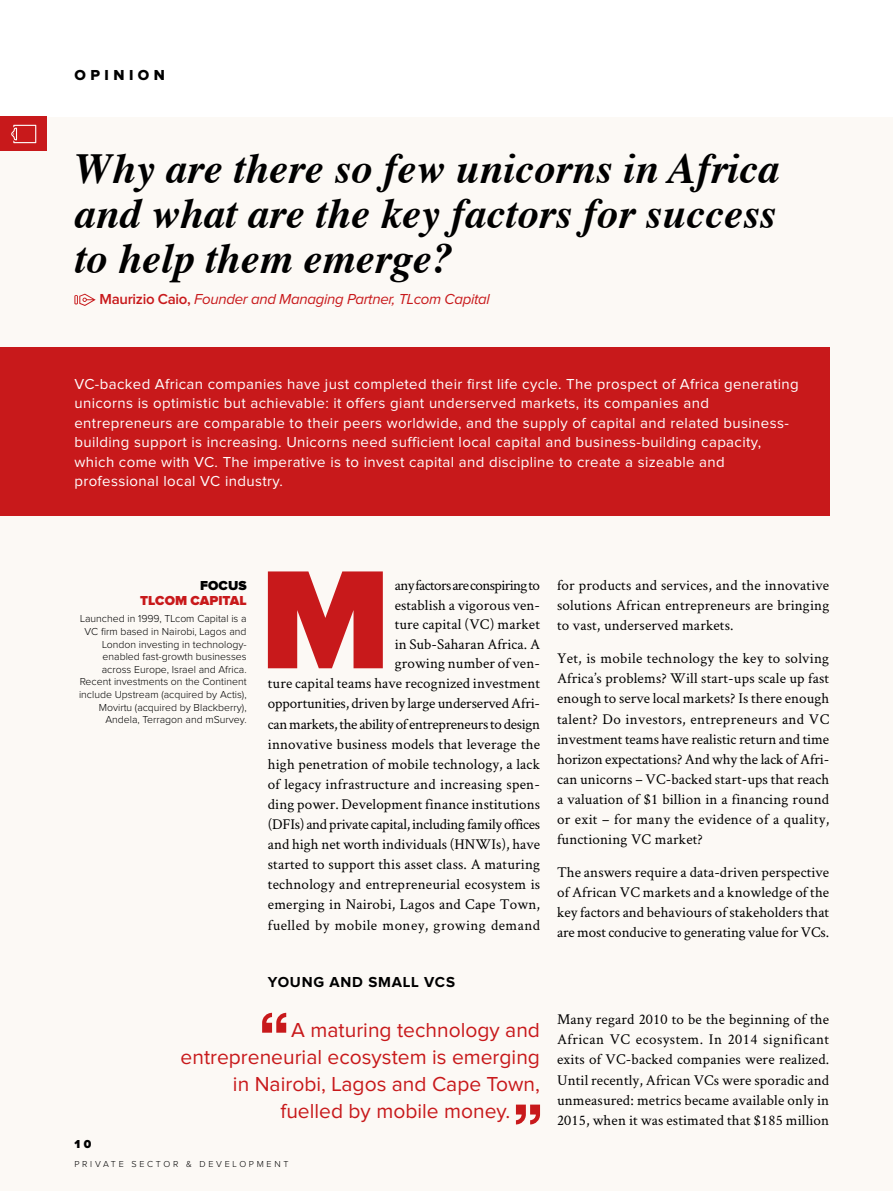
<style>
.page{position:relative;width:893px;height:1191px;background:#fff}
.page>*{position:absolute;margin:0;border:0;box-sizing:border-box;transform-origin:0 0}
.t1{font:900 145.2px "Proxima Nova";color:#c8191b}
.t2{font:italic 700 42.75px/45px "Times";color:#000;text-align:justify}
.t3{font:21px "Proxima Nova";color:#c8191b}
.t4{font:15px/20.1px "Crimson Text";letter-spacing:.01em;color:#000;text-align:justify}
.t5{font:15px/19.5px "Proxima Nova";letter-spacing:.025em;color:#fff}
.t6{font:italic 15px "Proxima Nova";letter-spacing:-.02em;color:#c8191b}
.t7{font:700 15px "Proxima Nova";letter-spacing:.05em;color:#000}
.t8{font:15px "Proxima Nova Extrabld";letter-spacing:.3em;color:#000}
.t9{font:900 13.5px "Proxima Nova";color:#c8191b}
.t10{font:900 13.5px "Proxima Nova";color:#000}
.t11{font:900 12px "Proxima Nova";color:#000}
.t12{font:300 10.5px/12.6px "Proxima Nova";color:#000;text-align:right}
.t13{font:300 9px "Proxima Nova";letter-spacing:.3em;color:#000}
.s1{font-weight:600;font-style:normal}
</style>
<div class="page">
<div style="left:0;top:117px;width:893px;height:1074px;background:#fcf9f5"></div>
<svg style="left:74px;top:294px;width:22px;height:12px"></svg>
<div style="left:0;top:347px;width:829px;height:169px;background:#c8191b"></div>
<svg style="left:262px;top:1012px;width:24px;height:20px"></svg>
<svg style="left:516px;top:1104px;width:24px;height:20px"></svg>
<div style="left:0;top:117px;width:47px;height:34px;background:#c8191b"></div>
<svg style="left:11px;top:125px;width:25px;height:18px"></svg>
<p class="t8" style="left:74px;top:68px;width:92px">OPINION</p>
<h2 class="t2" style="left:74px;top:142px;width:707px">Why are there so few unicorns in Africa and what are the key factors for success to help them emerge?</h2>
<p class="t6" style="left:100px;top:292px;width:392px"><span class="s1">Maurizio Caio,</span> Founder and Managing Partner, TLcom Capital</p>
<p class="t5" style="left:74px;top:374px;width:726px">VC-backed African companies have just completed their first life cycle. The prospect of Africa generating unicorns is optimistic but achievable: it offers giant underserved markets, its companies and entrepreneurs are comparable to their peers worldwide, and the supply of capital and related business&shy;building support is increasing. Unicorns need sufficient local capital and business-building capacity, which come with VC. The imperative is to invest capital and discipline to create a sizeable and professional local VC industry.</p>
<p class="t10" style="left:200px;top:580px;width:48px">FOCUS</p>
<p class="t9" style="left:140px;top:595px;width:108px">TLCOM CAPITAL</p>
<p class="t12" style="left:79px;top:613px;width:169px">Launched in 1999, TLcom Capital is a VC firm based in Nairobi, Lagos and London investing in technology&shy;enabled fast-growth businesses across Europe, Israel and Africa.<br>Recent investments on the Continent include Upstream (acquired by Actis), Movirtu (acquired by Blackberry), Andela, Terragon and mSurvey.</p>
<h1 class="t1" style="left:260px;top:553px;width:132px">M</h1>
<p class="t4" style="left:268px;top:575px;width:274px;text-align:right">any factors are conspiring to<br>establish a vigorous ven-<br>ture capital (VC) market<br>in Sub-Saharan Africa. A<br>growing number of ven-<br>ture capital teams have recognized investment opportunities, driven by large underserved Afri&shy;can markets, the ability of entrepreneurs to design innovative business models that leverage the high penetration of mobile technology, a lack of legacy infrastructure and increasing spen&shy;ding power. Development finance institutions (DFIs) and private capital, including family offices and high net worth individuals (HNWIs), have started to support this asset class. A maturing technology and entrepreneurial ecosystem is emerging in Nairobi, Lagos and Cape Town, fuelled by mobile money, growing demand</p>
<p class="t4" style="left:557px;top:575px;width:274px">for products and services, and the innovative solutions African entrepreneurs are bringing to vast, underserved markets.</p>
<p class="t4" style="left:557px;top:648px;width:274px">Yet, is mobile technology the key to solving Africa’s problems? Will start-ups scale up fast enough to serve local markets? Is there enough talent? Do investors, entrepreneurs and VC investment teams have realistic return and time horizon expectations? And why the lack of Afri&shy;can unicorns – VC-backed start-ups that reach a valuation of $1 billion in a financing round or exit – for many the evidence of a quality, functioning VC market?</p>
<p class="t4" style="left:557px;top:861px;width:274px">The answers require a data-driven perspective of African VC markets and a knowledge of the key factors and behaviours of stakeholders that are most conducive to generating value for VCs.</p>
<p class="t7" style="left:268px;top:975px;width:189px">YOUNG AND SMALL VCS</p>
<h3 class="t3" style="left:291px;top:1020px;width:250px">A maturing technology and</h3>
<h3 class="t3" style="left:181px;top:1047px;width:361px">entrepreneurial ecosystem is emerging</h3>
<h3 class="t3" style="left:233px;top:1074px;width:309px">in Nairobi, Lagos and Cape Town,</h3>
<h3 class="t3" style="left:280px;top:1101px;width:232px">fuelled by mobile money.</h3>
<p class="t11" style="left:74px;top:1138px;width:18px">1 0</p>
<p class="t13" style="left:74px;top:1159px;width:215px">PRIVATE SECTOR &amp; DEVELOPMENT</p>
<p class="t4" style="left:557px;top:1008px;width:274px">Many regard 2010 to be the beginning of the African VC ecosystem. In 2014 significant exits of VC-backed companies were realized.<br>Until recently, African VCs were sporadic and unmeasured: metrics became available only in 2015, when it was estimated that $185 million</p>
</div>
